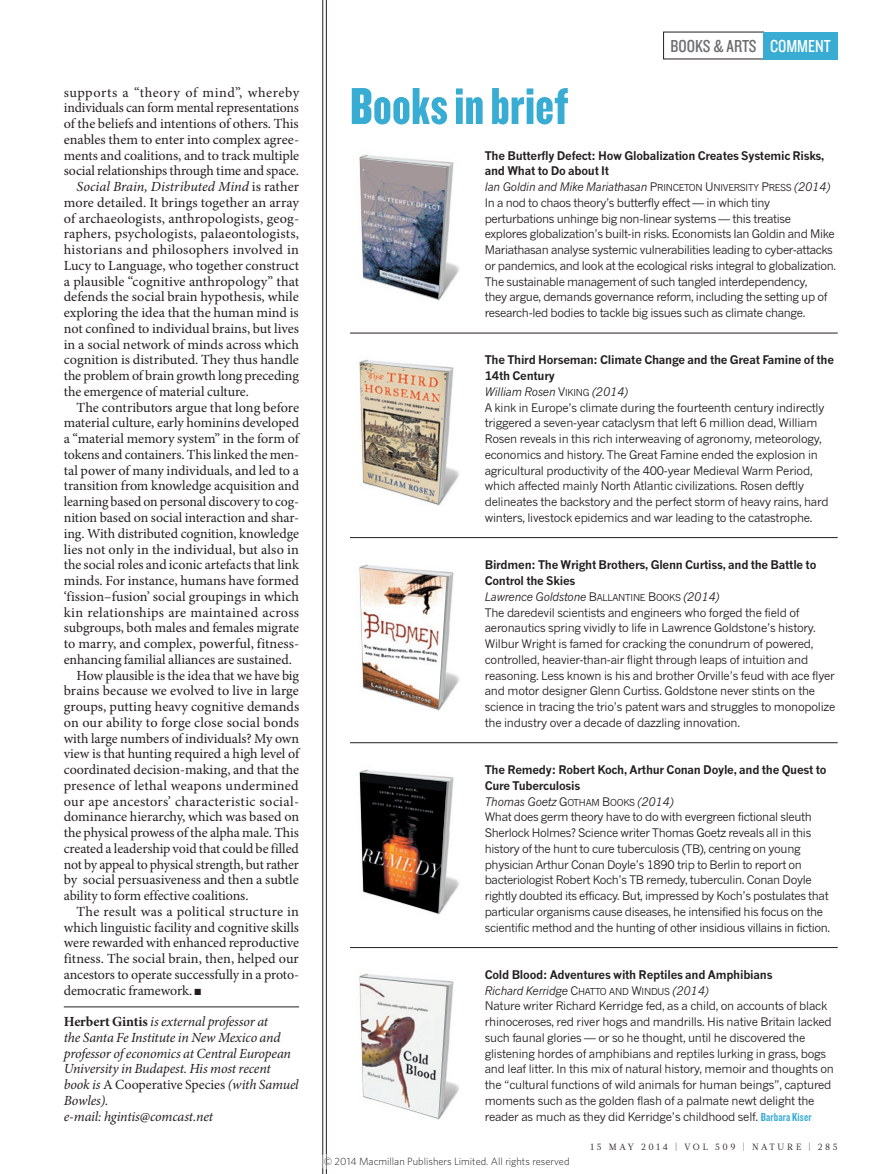
<style>
.page{position:relative;width:893px;height:1174px;background:#fff}
.page>*{position:absolute;margin:0;border:0;box-sizing:border-box;transform-origin:0 0}
.t1{font:54px "Knockout 69 Full Liteweight";color:#38acd2}
.t2{font:18px "Knockout 29 Junior Ltweight";color:#6c6d70}
.t3{font:18px "Knockout 29 Junior Ltweight";color:#fff}
.BODY_INDENT{font:13.95px/15.8px "Minion Pro";letter-spacing:-.005em;color:#231f20;text-align:justify}
.AUTHOR_DETAILS{font:italic 13.95px/15.8px "Minion Pro";letter-spacing:-.015em;color:#231f20}
.EMAIL{font:italic 13.95px "Minion Pro";letter-spacing:-.01em;color:#231f20}
.BOOKS_BRIEF_TEXT{font:11.7px/15.8px "News Gothic MTOT";letter-spacing:-.02em;color:#231f20}
.BOOKS_BRIEF_TITLE{font:700 11.7px/15.8px "News Gothic MTOT";letter-spacing:-.02em;color:#231f20}
.BOOKS_BRIEF_AUTHOR{font:italic 11.7px "News Gothic MTOT";letter-spacing:-.02em;color:#231f20}
.t4{font:300 10.5px "Whitney";color:#1d1d1b}
.t5{font:9px "Glosa Math";letter-spacing:.3em;color:#231f20}
.s1{font-style:italic}
.s2{font-weight:700;font-style:normal}
.s3{font-style:normal}
.s4{font-family:"News Gothic MTOT Regular SC810";font-style:normal}
.s5{font-family:"News Gothic MTOT Regular SC810";font-style:normal;font-size:9.45px}
.s6{font-family:"Knockout 49 Liteweight";font-size:12px;color:#38acd2}
</style>
<div class="page">
<img style="left:359px;top:973px;width:101px;height:147px">
<img style="left:360px;top:977px;width:87px;height:141px">
<img style="left:359px;top:769px;width:101px;height:146px">
<img style="left:360px;top:772px;width:87px;height:141px">
<img style="left:359px;top:564px;width:101px;height:147px">
<img style="left:360px;top:567px;width:87px;height:141px">
<img style="left:359px;top:359px;width:101px;height:147px">
<img style="left:360px;top:363px;width:87px;height:140px">
<img style="left:359px;top:154px;width:101px;height:147px">
<img style="left:360px;top:158px;width:87px;height:141px">
<hr style="left:64px;top:1006px;width:235px;height:1px;background:#231f20">
<hr style="left:326px;top:0;width:1px;height:1174px;background:#231f20">
<hr style="left:322px;top:0;width:1px;height:1174px;background:#231f20">
<hr style="left:350px;top:333px;width:488px;height:1px;background:#231f20">
<hr style="left:350px;top:537px;width:488px;height:1px;background:#231f20">
<hr style="left:350px;top:742px;width:488px;height:1px;background:#231f20">
<hr style="left:350px;top:947px;width:488px;height:1px;background:#231f20">
<div style="left:763px;top:32px;width:75px;height:27px;background:#38acd2"></div>
<svg style="left:322px;top:1154px;width:5px;height:15px"></svg>
<p class="BODY_INDENT" style="left:64px;top:84px;width:237px">supports a “theory of mind”, whereby individuals can form mental representations of the beliefs and intentions of others. This enables them to enter into complex agree&shy;ments and coalitions, and to track multiple social relationships through time and space.</p>
<p class="BODY_INDENT" style="left:64px;top:179px;width:237px;text-indent:13px"><span class="s1">Social Brain, Distributed Mind</span> is rather more detailed. It brings together an array of archaeologists, anthropologists, geog&shy;raphers, psychologists, palaeontologists, historians and philosophers involved in Lucy to Language, who together construct a plausible “cognitive anthropology” that defends the social brain hypothesis, while exploring the idea that the human mind is not confined to individual brains, but lives in a social network of minds across which cognition is distributed. They thus handle the problem of brain growth long preceding the emergence of material culture.</p>
<p class="BODY_INDENT" style="left:64px;top:399px;width:237px;text-align:left;text-indent:13px">The contributors argue that long before material culture, early hominins developed a “material memory system” in the form of tokens and containers. This linked the men&shy;tal power of many individuals, and led to a transition from knowledge acquisition and learning based on personal discovery to cog&shy;nition based on social interaction and shar&shy;ing. With distributed cognition, knowledge lies not only in the individual, but also in the social roles and iconic artefacts that link minds. For instance, humans have formed ‘fission–fusion’ social groupings in which kin relationships are maintained across subgroups, both males and females migrate to marry, and complex, powerful, fitness&shy;enhancing familial alliances are sustained.</p>
<p class="BODY_INDENT" style="left:64px;top:667px;width:237px;text-align:left;text-indent:13px">How plausible is the idea that we have big brains because we evolved to live in large groups, putting heavy cognitive demands on our ability to forge close social bonds with large numbers of individuals? My own view is that hunting required a high level of coordinated decision-making, and that the presence of lethal weapons undermined our ape ancestors’ characteristic social&shy;dominance hierarchy, which was based on the physical prowess of the alpha male. This created a leadership void that could be filled not by appeal to physical strength, but rather by social persuasiveness and then a subtle ability to form effective coalitions.</p>
<p class="BODY_INDENT" style="left:64px;top:903px;width:237px;text-indent:13px">The result was a political structure in which linguistic facility and cognitive skills were rewarded with enhanced reproductive fitness. The social brain, then, helped our ancestors to operate successfully in a proto&shy;democratic framework. ■</p>
<p class="AUTHOR_DETAILS" style="left:64px;top:1013px;width:236px"><span class="s2">Herbert Gintis</span> is external professor at<br>the Santa Fe Institute in New Mexico and professor of economics at Central European University in Budapest. His most recent book is <span class="s3">A Cooperative Species</span> (with Samuel Bowles).</p>
<p class="EMAIL" style="left:64px;top:1106px;width:151px">e-mail: hgintis@comcast.net</p>
<p class="t1" style="left:350px;top:72px;width:220px">Books in brief</p>
<p class="t2" style="left:670px;top:34px;width:88px">BOOKS &amp; ARTS</p>
<p class="t3" style="left:770px;top:34px;width:62px">COMMENT</p>
<p class="BOOKS_BRIEF_TITLE" style="left:485px;top:147px;width:341px">The Butterfly Defect: How Globalization Creates Systemic Risks, and What to Do about It</p>
<p class="BOOKS_BRIEF_AUTHOR" style="left:485px;top:180px;width:347px">Ian Goldin and Mike Mariathasan <span class="s4">P</span><span class="s5">RINCETON</span> <span class="s4">U</span> <span class="s5">NIVERSITY</span> <span class="s4">P</span><span class="s5">RESS</span> (2014)</p>
<p class="BOOKS_BRIEF_TEXT" style="left:485px;top:195px;width:353px">In a nod to chaos theory’s butterfly effect — in which tiny perturbations unhinge big non-linear systems — this treatise explores globalization’s built-in risks. Economists Ian Goldin and Mike Mariathasan analyse systemic vulnerabilities leading to cyber-attacks or pandemics, and look at the ecological risks integral to globalization.<br>The sustainable management of such tangled interdependency,<br>they argue, demands governance reform, including the setting up of research-led bodies to tackle big issues such as climate change.</p>
<p class="BOOKS_BRIEF_TITLE" style="left:485px;top:352px;width:351px">The Third Horseman: Climate Change and the Great Famine of the<br>14th Century</p>
<p class="BOOKS_BRIEF_AUTHOR" style="left:485px;top:384px;width:145px">William Rosen <span class="s4">V</span><span class="s5">IKING</span> (2014)</p>
<p class="BOOKS_BRIEF_TEXT" style="left:485px;top:399px;width:345px">A kink in Europe’s climate during the fourteenth century indirectly triggered a seven-year cataclysm that left 6 million dead, William Rosen reveals in this rich interweaving of agronomy, meteorology, economics and history. The Great Famine ended the explosion in agricultural productivity of the 400-year Medieval Warm Period, which affected mainly North Atlantic civilizations. Rosen deftly delineates the backstory and the perfect storm of heavy rains, hard winters, livestock epidemics and war leading to the catastrophe.</p>
<p class="BOOKS_BRIEF_TITLE" style="left:485px;top:557px;width:333px">Birdmen: The Wright Brothers, Glenn Curtiss, and the Battle to<br>Control the Skies</p>
<p class="BOOKS_BRIEF_AUTHOR" style="left:485px;top:589px;width:236px">Lawrence Goldstone <span class="s4">B</span><span class="s5">ALLANTINE</span> <span class="s4">B</span><span class="s5">OOKS</span> (2014)</p>
<p class="BOOKS_BRIEF_TEXT" style="left:485px;top:604px;width:352px">The daredevil scientists and engineers who forged the field of aeronautics spring vividly to life in Lawrence Goldstone’s history.<br>Wilbur Wright is famed for cracking the conundrum of powered, controlled, heavier-than-air flight through leaps of intuition and reasoning. Less known is his and brother Orville’s feud with ace flyer and motor designer Glenn Curtiss. Goldstone never stints on the science in tracing the trio’s patent wars and struggles to monopolize the industry over a decade of dazzling innovation.</p>
<p class="BOOKS_BRIEF_TITLE" style="left:485px;top:762px;width:343px">The Remedy: Robert Koch, Arthur Conan Doyle, and the Quest to<br>Cure Tuberculosis</p>
<p class="BOOKS_BRIEF_AUTHOR" style="left:485px;top:794px;width:190px">Thomas Goetz <span class="s4">G</span><span class="s5">OTHAM</span> <span class="s4">B</span><span class="s5">OOKS</span> (2014)</p>
<p class="BOOKS_BRIEF_TEXT" style="left:485px;top:809px;width:347px">What does germ theory have to do with evergreen fictional sleuth Sherlock Holmes? Science writer Thomas Goetz reveals all in this history of the hunt to cure tuberculosis (TB), centring on young physician Arthur Conan Doyle’s 1890 trip to Berlin to report on bacteriologist Robert Koch’s TB remedy, tuberculin. Conan Doyle rightly doubted its efficacy. But, impressed by Koch’s postulates that particular organisms cause diseases, he intensified his focus on the scientific method and the hunting of other insidious villains in fiction.</p>
<p class="BOOKS_BRIEF_TITLE" style="left:485px;top:966px;width:289px">Cold Blood: Adventures with Reptiles and Amphibians</p>
<p class="BOOKS_BRIEF_AUTHOR" style="left:485px;top:983px;width:226px">Richard Kerridge <span class="s4">C</span><span class="s5">HATTO AND</span> <span class="s4">W</span><span class="s5">INDUS</span> (2014)</p>
<p class="BOOKS_BRIEF_TEXT" style="left:485px;top:998px;width:351px">Nature writer Richard Kerridge fed, as a child, on accounts of black rhinoceroses, red river hogs and mandrills. His native Britain lacked such faunal glories — or so he thought, until he discovered the glistening hordes of amphibians and reptiles lurking in grass, bogs and leaf litter. In this mix of natural history, memoir and thoughts on the “cultural functions of wild animals for human beings”, captured moments such as the golden flash of a palmate newt delight the reader as much as they did Kerridge’s childhood self. <span class="s6">Barbara Kiser</span></p>
<p class="t4" style="left:324px;top:1154px;width:247px">© 2014 Macmillan Publishers Limited. All rights reserved</p>
<p class="t5" style="left:590px;top:1141px;width:249px">15 MAY 2014 | VOL 509 | NATURE | 285</p>
</div>
